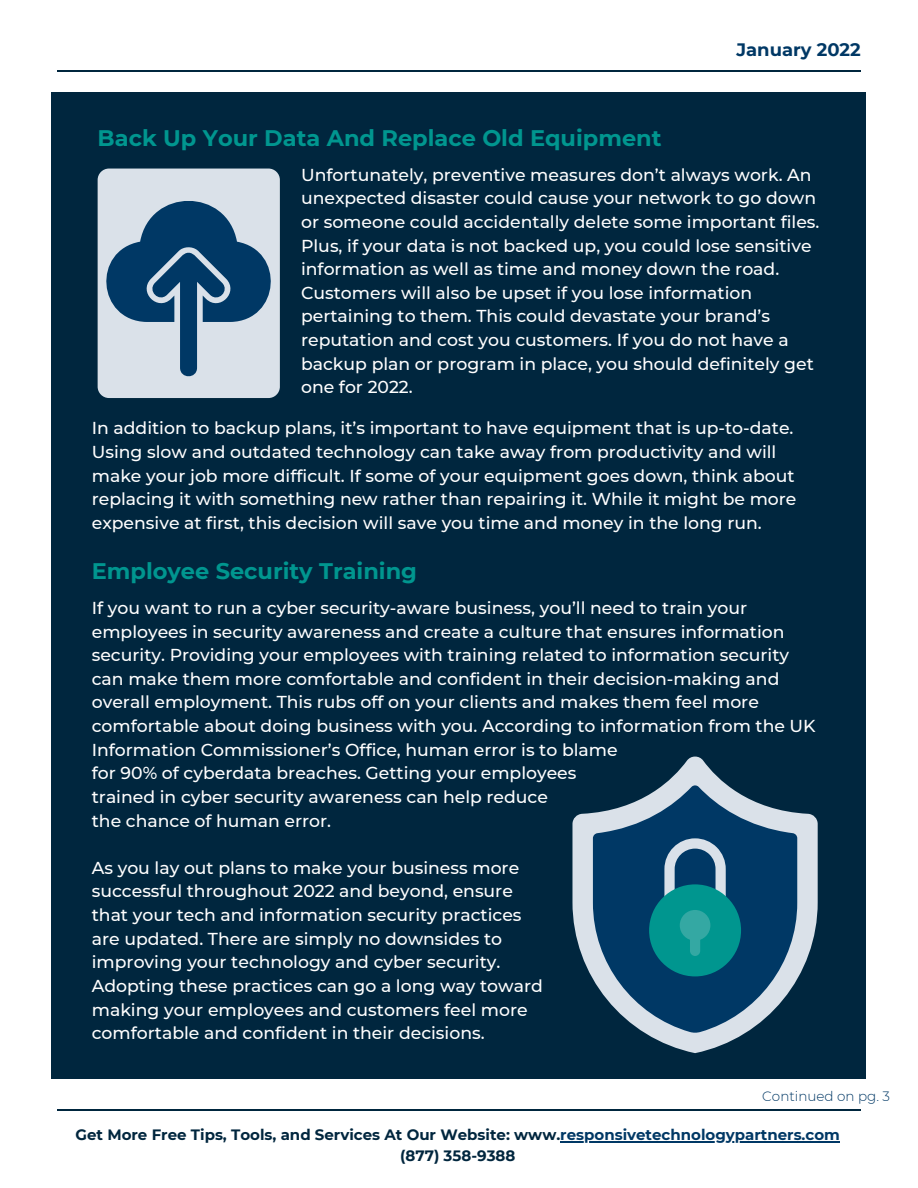
<style>
.page{position:relative;width:918px;height:1188px;background:#fff}
.page>*{position:absolute;margin:0;border:0;box-sizing:border-box;transform-origin:0 0}
.t1{font:700 22.5px "Montserrat";color:#00968f}
.t2{font:700 18px "Montserrat";color:#003865}
.t3{font:500 17.25px/23.7px "Montserrat";color:#fff}
.t4{font:700 15px "Montserrat";color:#00263e}
.t5{font:300 13.5px "Montserrat";color:#003865}
.s1{color:#003865}
</style>
<div class="page">
<hr style="left:57px;top:70px;width:803px;height:2px;background:#00263e">
<hr style="left:57px;top:1110px;width:803px;height:1px;background:#00263e">
<div style="left:52px;top:92px;width:814px;height:986px;background:#00263e"></div>
<div style="left:98px;top:169px;width:182px;height:229px;background:#dae1e9;border-radius:11px"></div>
<svg style="left:572px;top:756px;width:246px;height:297px"></svg>
<svg style="left:593px;top:785px;width:204px;height:248px;background:#2c587b"></svg>
<svg style="left:664px;top:838px;width:62px;height:58px;background:#5a7e9c"></svg>
<div style="left:649px;top:884px;width:92px;height:92px;background:#00968f;border-radius:50%"></div>
<div style="left:680px;top:910px;width:30px;height:31px;background:#34a8a3;border-radius:50%"></div>
<div style="left:690px;top:930px;width:10px;height:26px;background:#34a8a3;border-radius:5px"></div>
<svg style="left:97px;top:187px;width:183px;height:192px"></svg>
<hr style="left:560px;top:1141px;width:280px;height:2px;background:#003865">
<p class="t2" style="left:736px;top:39px;width:126px">January 2022</p>
<p class="t1" style="left:98px;top:124px;width:565px">Back Up Your Data And Replace Old Equipment</p>
<p class="t3" style="left:301px;top:163px;width:520px">Unfortunately, preventive measures don’t always work. An unexpected disaster could cause your network to go down or someone could accidentally delete some important files.<br>Plus, if your data is not backed up, you could lose sensitive information as well as time and money down the road.<br>Customers will also be upset if you lose information pertaining to them. This could devastate your brand’s reputation and cost you customers. If you do not have a backup plan or program in place, you should definitely get one for 2022.</p>
<p class="t3" style="left:92px;top:416px;width:706px">In addition to backup plans, it’s important to have equipment that is up-to-date.<br>Using slow and outdated technology can take away from productivity and will make your job more difficult. If some of your equipment goes down, think about replacing it with something new rather than repairing it. While it might be more expensive at first, this decision will save you time and money in the long run.</p>
<p class="t1" style="left:92px;top:558px;width:327px">Employee Security Training</p>
<p class="t3" style="left:92px;top:596px;width:725px">If you want to run a cyber security-aware business, you’ll need to train your employees in security awareness and create a culture that ensures information security. Providing your employees with training related to information security can make them more comfortable and confident in their decision-making and overall employment. This rubs off on your clients and makes them feel more comfortable about doing business with you. According to information from the UK Information Commissioner’s Office, human error is to blame</p>
<p class="t3" style="left:92px;top:761px;width:486px">for 90% of cyberdata breaches. Getting your employees</p>
<p class="t3" style="left:92px;top:785px;width:458px">trained in cyber security awareness can help reduce</p>
<p class="t3" style="left:92px;top:809px;width:241px">the chance of human error.</p>
<p class="t3" style="left:92px;top:856px;width:429px">As you lay out plans to make your business more</p>
<p class="t3" style="left:92px;top:879px;width:423px">successful throughout 2022 and beyond, ensure</p>
<p class="t3" style="left:92px;top:903px;width:431px">that your tech and information security practices</p>
<p class="t3" style="left:92px;top:927px;width:412px">are updated. There are simply no downsides to</p>
<p class="t3" style="left:92px;top:950px;width:410px">improving your technology and cyber security.</p>
<p class="t3" style="left:92px;top:974px;width:453px">Adopting these practices can go a long way toward</p>
<p class="t3" style="left:92px;top:998px;width:437px">making your employees and customers feel more</p>
<p class="t3" style="left:92px;top:1021px;width:394px">comfortable and confident in their decisions.</p>
<p class="t5" style="left:762px;top:1088px;width:129px">Continued on pg. 3</p>
<p class="t4" style="left:76px;top:1126px;width:766px">Get More Free Tips, Tools, and Services At Our Website: www.<span class="s1">responsivetechnologypartners.com</span></p>
<p class="t4" style="left:400px;top:1146px;width:117px">(877) 358-9388</p>
</div>
